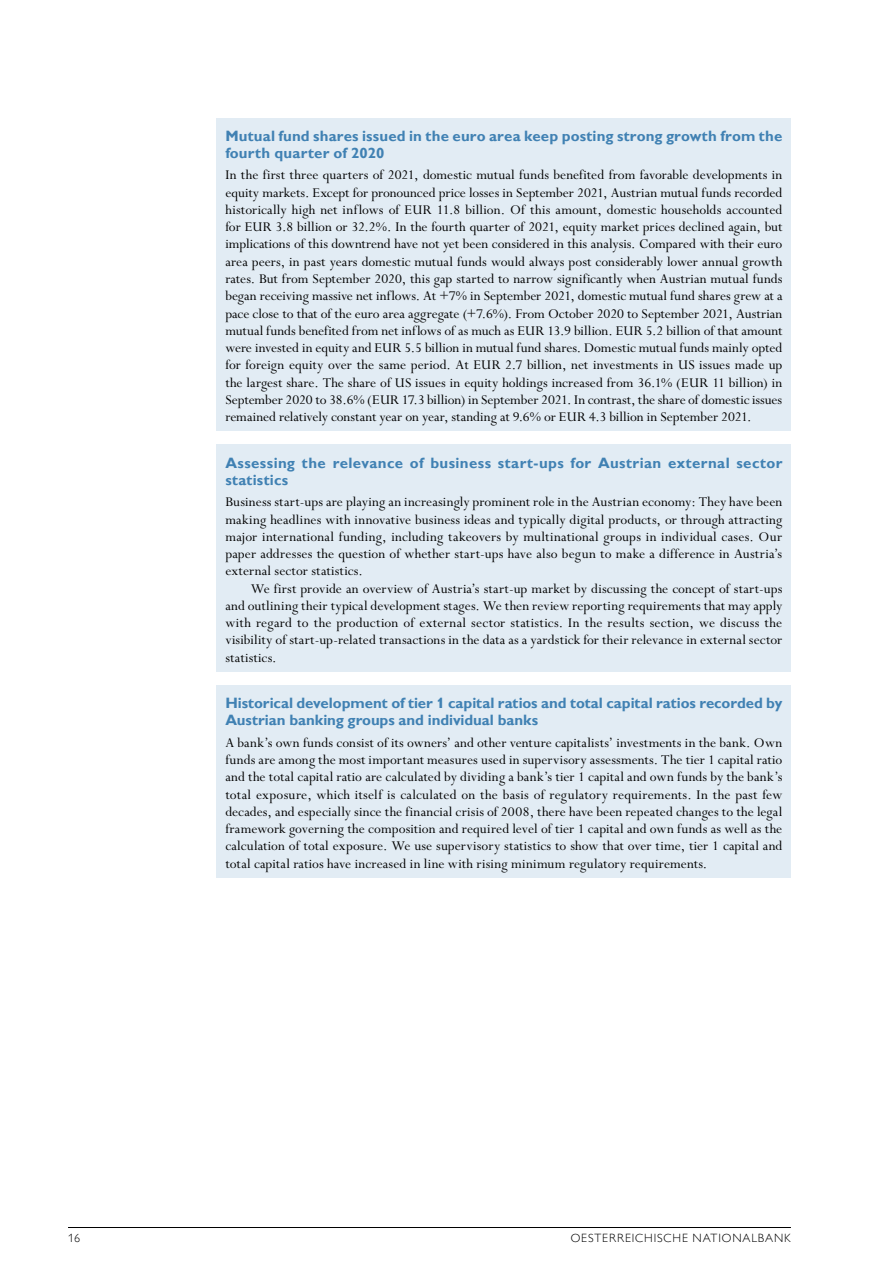
<style>
.page{position:relative;width:893px;height:1263px;background:#fff}
.page>*{position:absolute;margin:0;border:0;box-sizing:border-box;transform-origin:0 0}
.t1{font:15px/17.2px "Perpetua Std";letter-spacing:.01em;color:#000;text-align:justify}
.t2{font:700 15px/17px "Gill Sans MT Pro";letter-spacing:.005em;color:#4081b3}
.t3{font:700 15px/17px "Gill Sans MT Pro";letter-spacing:.025em;color:#4081b3}
.t4{font:300 12px "Gill Sans MT Pro";letter-spacing:.075em;color:#000}
</style>
<div class="page">
<hr style="left:68px;top:1227px;width:723px;height:1px;background:#000">
<div style="left:217px;top:118px;width:574px;height:53px;background:#e2ecf4"></div>
<div style="left:217px;top:160px;width:574px;height:271px;background:#e2ecf4"></div>
<div style="left:217px;top:445px;width:574px;height:53px;background:#e2ecf4"></div>
<div style="left:217px;top:487px;width:574px;height:98px;background:#e2ecf4"></div>
<div style="left:217px;top:573px;width:574px;height:98px;background:#e2ecf4"></div>
<div style="left:217px;top:685px;width:574px;height:54px;background:#e2ecf4"></div>
<div style="left:217px;top:728px;width:574px;height:149px;background:#e2ecf4"></div>
<p class="t2" style="left:225px;top:127px;width:559px">Mutual fund shares issued in the euro area keep posting strong growth from the fourth quarter of 2020</p>
<p class="t1" style="left:225px;top:167px;width:559px">In the first three quarters of 2021, domestic mutual funds benefited from favorable developments in equity markets. Except for pronounced price losses in September 2021, Austrian mutual funds recorded historically high net inflows of EUR 11.8 billion. Of this amount, domestic households accounted for EUR 3.8 billion or 32.2%. In the fourth quarter of 2021, equity market prices declined again, but implications of this downtrend have not yet been considered in this analysis. Compared with their euro area peers, in past years domestic mutual funds would always post considerably lower annual growth rates. But from September 2020, this gap started to narrow significantly when Austrian mutual funds began receiving massive net inflows. At +7% in September 2021, domestic mutual fund shares grew at a pace close to that of the euro area aggregate (+7.6%). From October 2020 to September 2021, Austrian mutual funds benefited from net inflows of as much as EUR 13.9 billion. EUR 5.2 billion of that amount were invested in equity and EUR 5.5 billion in mutual fund shares. Domestic mutual funds mainly opted for foreign equity over the same period. At EUR 2.7 billion, net investments in US issues made up the largest share. The share of US issues in equity holdings increased from 36.1% (EUR 11 billion) in September 2020 to 38.6% (EUR 17.3 billion) in September 2021. In contrast, the share of domestic issues remained relatively constant year on year, standing at 9.6% or EUR 4.3 billion in September 2021.</p>
<p class="t3" style="left:225px;top:454px;width:558px">Assessing the relevance of business start-ups for Austrian external sector statistics</p>
<p class="t1" style="left:225px;top:494px;width:559px">Business start-ups are playing an increasingly prominent role in the Austrian economy: They have been making headlines with innovative business ideas and typically digital products, or through attracting major international funding, including takeovers by multinational groups in individual cases. Our paper addresses the question of whether start-ups have also begun to make a difference in Austria’s external sector statistics.</p>
<p class="t1" style="left:225px;top:580px;width:559px;text-indent:26px">We first provide an overview of Austria’s start-up market by discussing the concept of start-ups and outlining their typical development stages. We then review reporting requirements that may apply with regard to the production of external sector statistics. In the results section, we discuss the visibility of start-up-related transactions in the data as a yardstick for their relevance in external sector statistics.</p>
<p class="t2" style="left:225px;top:694px;width:558px">Historical development of tier 1 capital ratios and total capital ratios recorded by<br>Austrian banking groups and individual banks</p>
<p class="t1" style="left:225px;top:734px;width:559px">A bank’s own funds consist of its owners’ and other venture capitalists’ investments in the bank. Own funds are among the most important measures used in supervisory assessments. The tier 1 capital ratio and the total capital ratio are calculated by dividing a bank’s tier 1 capital and own funds by the bank’s total exposure, which itself is calculated on the basis of regulatory requirements. In the past few decades, and especially since the financial crisis of 2008, there have been repeated changes to the legal framework governing the composition and required level of tier 1 capital and own funds as well as the calculation of total exposure. We use supervisory statistics to show that over time, tier 1 capital and total capital ratios have increased in line with rising minimum regulatory requirements.</p>
<p class="t4" style="left:68px;top:1231px;width:14px">16</p>
<p class="t4" style="left:571px;top:1231px;width:222px">OESTERREICHISCHE NATIONALBANK</p>
</div>
